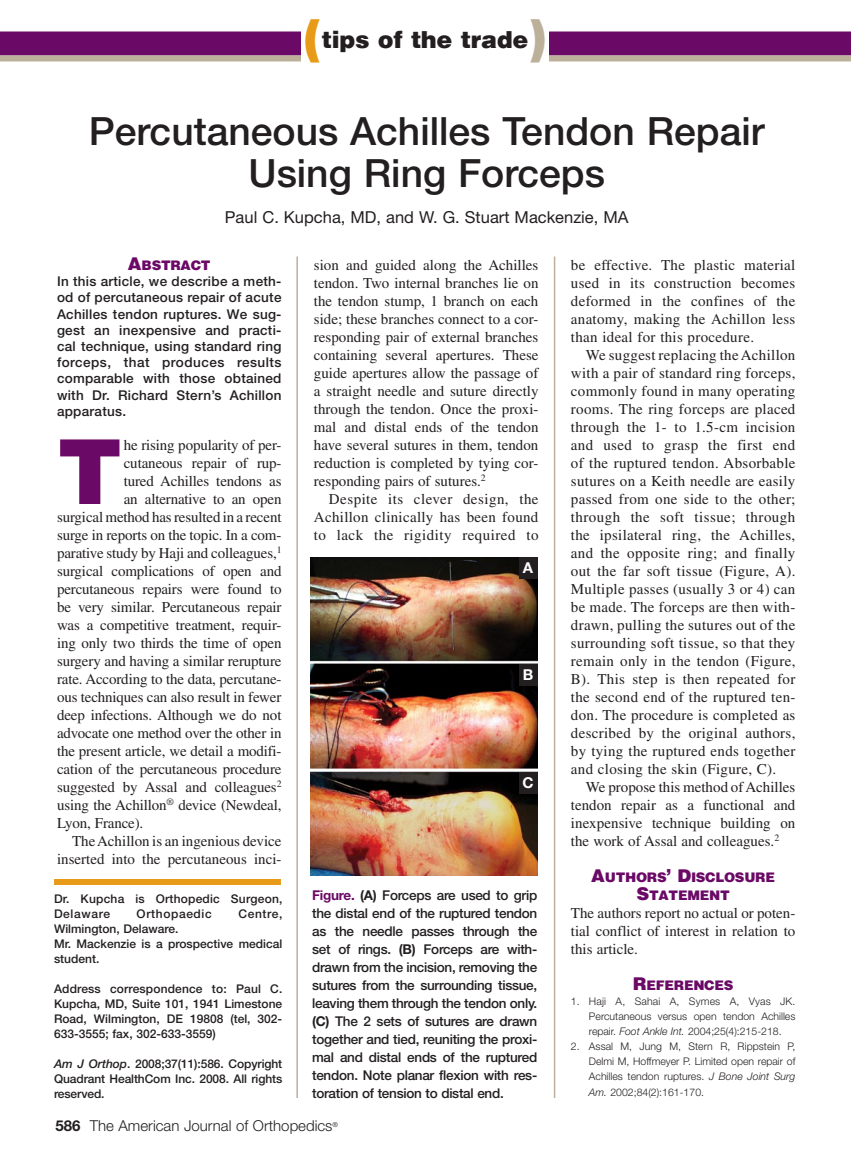
<style>
.page{position:relative;width:851px;height:1161px;background:#fff}
.page>*{position:absolute;margin:0;border:0;box-sizing:border-box;transform-origin:0 0}
.t1{font:900 91.05px "Helvetica";color:#6b0966}
.t2{font:500 39px/42px "Helvetica Neue";color:#231f20;text-align:center}
.t3{font:900 24px "Helvetica";letter-spacing:-.015em;color:#231f20}
.t4{font:16.5px "Helvetica Neue";color:#231f20}
.t5{font:15px/18px "Times";letter-spacing:-.01em;color:#231f20;text-align:justify}
.t6{font:300 15px "Helvetica Neue";color:#231f20}
.t7{font:700 15px "Helvetica Neue";color:#fff}
.t8{font:500 13.5px/18px "Helvetica Neue";letter-spacing:-.01em;color:#231f20;text-align:justify}
.t9{font:900 13.5px/18px "Helvetica";letter-spacing:-.025em;color:#6b0966;text-align:center}
.t10{font:500 12px/15px "Helvetica Neue";color:#231f20}
.t11{font:500 12px "Helvetica Neue";letter-spacing:.05em;color:#231f20}
.t12{font:300 10.5px/15px "Helvetica Neue";color:#231f20;text-align:justify}
.s1{font-size:49.5px;color:#e89b18}
.s2{font-size:49.5px;color:#bdb09b}
.s3{font-size:18px}
.s4{font-style:italic}
.s5{font-weight:700;color:#6b0966}
.s6{font-weight:700}
</style>
<div class="page">
<div style="left:54px;top:879px;width:227px;height:6px;background:#e89b18"></div>
<div style="left:0;top:32px;width:850px;height:24px;background:#6b0966"></div>
<div style="left:0;top:56px;width:850px;height:6px;background:#bdb09b"></div>
<div style="left:301px;top:0;width:248px;height:66px;background:#fff"></div>
<hr style="left:296px;top:256px;width:2px;height:842px;background:#bdb09b">
<hr style="left:554px;top:256px;width:1px;height:842px;background:#bdb09b">
<img style="left:310px;top:557px;width:227px;height:318px">
<div style="left:519px;top:557px;width:18px;height:21px;background:#231f20"></div>
<div style="left:519px;top:664px;width:18px;height:21px;background:#231f20"></div>
<div style="left:519px;top:772px;width:18px;height:21px;background:#231f20"></div>
<h3 class="t3" style="left:303px;top:25px;width:246px"><span class="s1">(</span>TIPS OF THE TRADE<span class="s2">)</span></h3>
<h2 class="t2" style="left:89px;top:110px;width:677px">Percutaneous Achilles Tendon Repair<br>Using Ring Forceps</h2>
<p class="t4" style="left:225px;top:207px;width:405px">Paul C. Kupcha, MD, and W. G. Stuart Mackenzie, MA</p>
<p class="t9" style="left:128px;top:256px;width:84px"><span class="s3">A</span>BSTRACT</p>
<p class="t8" style="left:57px;top:273px;width:226px;line-height:16.2px">In this article, we describe a meth&shy;od of percutaneous repair of acute Achilles tendon ruptures. We sug&shy;gest an inexpensive and practi&shy;cal technique, using standard ring forceps, that produces results comparable with those obtained with Dr. Richard Stern’s Achillon apparatus.</p>
<h1 class="t1" style="left:57px;top:417px;width:67px">T</h1>
<p class="t5" style="left:124px;top:436px;width:159px">he rising popularity of per-</p>
<p class="t5" style="left:124px;top:454px;width:159px">cutaneous repair of rup-</p>
<p class="t5" style="left:124px;top:472px;width:159px">tured Achilles tendons as</p>
<p class="t5" style="left:124px;top:490px;width:159px">an alternative to an open</p>
<p class="t5" style="left:57px;top:508px;width:226px">surgical method has resulted in a recent</p>
<p class="t5" style="left:57px;top:526px;width:226px">surge in reports on the topic. In a com-</p>
<p class="t5" style="left:57px;top:544px;width:226px">parative study by Haji and colleagues,<sup>1</sup></p>
<p class="t5" style="left:57px;top:562px;width:226px">surgical complications of open and</p>
<p class="t5" style="left:57px;top:580px;width:226px">percutaneous repairs were found to</p>
<p class="t5" style="left:57px;top:598px;width:226px">be very similar. Percutaneous repair</p>
<p class="t5" style="left:57px;top:616px;width:226px">was a competitive treatment, requir-</p>
<p class="t5" style="left:57px;top:634px;width:226px">ing only two thirds the time of open</p>
<p class="t5" style="left:57px;top:652px;width:226px">surgery and having a similar rerupture</p>
<p class="t5" style="left:57px;top:670px;width:226px">rate. According to the data, percutane-</p>
<p class="t5" style="left:57px;top:688px;width:226px">ous techniques can also result in fewer</p>
<p class="t5" style="left:57px;top:706px;width:226px">deep infections. Although we do not</p>
<p class="t5" style="left:57px;top:724px;width:226px">advocate one method over the other in</p>
<p class="t5" style="left:57px;top:742px;width:226px">the present article, we detail a modifi-</p>
<p class="t5" style="left:57px;top:760px;width:226px">cation of the percutaneous procedure</p>
<p class="t5" style="left:57px;top:778px;width:226px">suggested by Assal and colleagues<sup>2</sup></p>
<p class="t5" style="left:57px;top:796px;width:226px">using the Achillon<sup>®</sup> device (Newdeal,</p>
<p class="t5" style="left:57px;top:814px;width:88px">Lyon, France).</p>
<p class="t5" style="left:72px;top:832px;width:211px">The Achillon is an ingenious device</p>
<p class="t5" style="left:57px;top:850px;width:226px">inserted into the percutaneous inci-</p>
<p class="t10" style="left:54px;top:891px;width:230px">Dr. Kupcha is Orthopedic Surgeon,<br>Delaware</p>
<p class="t11" style="left:137px;top:907px;width:77px">Orthopaedic</p>
<p class="t10" style="left:238px;top:906px;width:45px">Centre,</p>
<p class="t10" style="left:54px;top:921px;width:230px">Wilmington, Delaware.<br>Mr. Mackenzie is a prospective medical student.</p>
<p class="t10" style="left:54px;top:981px;width:230px;text-align:justify">Address correspondence to: Paul C.<br>Kupcha, MD, Suite 101, 1941 Limestone Road, Wilmington, DE 19808 (tel, 302- 633-3555; fax, 302-633-3559)</p>
<p class="t10" style="left:54px;top:1056px;width:230px;text-align:justify"><span class="s4">Am J Orthop</span>. 2008;37(11):586. Copyright Quadrant HealthCom Inc. 2008. All rights reserved.</p>
<p class="t5" style="left:314px;top:256px;width:226px">sion and guided along the Achilles tendon. Two internal branches lie on the tendon stump, 1 branch on each side; these branches connect to a cor&shy;responding pair of external branches containing several apertures. These guide apertures allow the passage of a straight needle and suture directly through the tendon. Once the proxi&shy;mal and distal ends of the tendon have several sutures in them, tendon reduction is completed by tying cor&shy;responding pairs of sutures.<sup>2</sup></p>
<p class="t5" style="left:314px;top:490px;width:226px;text-indent:15px">Despite its clever design, the Achillon clinically has been found to lack the rigidity required to</p>
<p class="t7" style="left:523px;top:559px;width:12px">A</p>
<p class="t7" style="left:522px;top:666px;width:12px">B</p>
<p class="t7" style="left:522px;top:774px;width:13px">C</p>
<p class="t8" style="left:312px;top:886px;width:227px"><span class="s5">Figure.</span> <span class="s6">(A)</span> Forceps are used to grip the distal end of the ruptured tendon as the needle passes through the set of rings. <span class="s6">(B)</span> Forceps are with&shy;drawn from the incision, removing the sutures from the surrounding tissue, leaving them through the tendon only. <span class="s6">(C)</span> The 2 sets of sutures are drawn together and tied, reuniting the proxi&shy;mal and distal ends of the ruptured tendon. Note planar flexion with res&shy;toration of tension to distal end.</p>
<p class="t6" style="left:56px;top:1116px;width:284px"><span class="s6">586</span> The American Journal of Orthopedics<sup>®</sup></p>
<p class="t5" style="left:571px;top:256px;width:226px">be effective. The plastic material used in its construction becomes deformed in the confines of the anatomy, making the Achillon less than ideal for this procedure.</p>
<p class="t5" style="left:571px;top:346px;width:226px;text-indent:15px">We suggest replacing the Achillon with a pair of standard ring forceps, commonly found in many operating rooms. The ring forceps are placed through the 1- to 1.5-cm incision and used to grasp the first end of the ruptured tendon. Absorbable sutures on a Keith needle are easily passed from one side to the other; through the soft tissue; through the ipsilateral ring, the Achilles, and the opposite ring; and finally out the far soft tissue (Figure, A).<br>Multiple passes (usually 3 or 4) can be made. The forceps are then with&shy;drawn, pulling the sutures out of the surrounding soft tissue, so that they remain only in the tendon (Figure, B). This step is then repeated for the second end of the ruptured ten&shy;don. The procedure is completed as described by the original authors, by tying the ruptured ends together and closing the skin (Figure, C).</p>
<p class="t5" style="left:571px;top:778px;width:226px;text-indent:15px">We propose this method of Achilles tendon repair as a functional and inexpensive technique building on the work of Assal and colleagues.<sup>2</sup></p>
<p class="t9" style="left:591px;top:868px;width:185px"><span class="s3">A</span>UTHORS<span class="s3">’ D</span>ISCLOSURE<br><span class="s3">S</span>TATEMENT</p>
<p class="t5" style="left:571px;top:904px;width:226px">The authors report no actual or poten&shy;tial conflict of interest in relation to this article.</p>
<p class="t9" style="left:632px;top:976px;width:102px"><span class="s3">R</span>EFERENCES</p>
<p class="t12" style="left:589px;top:994px;width:208px;text-indent:-18px">1. Haji A, Sahai A, Symes A, Vyas JK.<br>Percutaneous versus open tendon Achilles repair. <span class="s4">Foot Ankle Int.</span> 2004;25(4):215-218.</p>
<p class="t12" style="left:589px;top:1039px;width:208px;text-indent:-18px">2. Assal M, Jung M, Stern R, Rippstein P, Delmi M, Hoffmeyer P. Limited open repair of Achilles tendon ruptures. <span class="s4">J Bone Joint Surg Am.</span> 2002;84(2):161-170.</p>
</div>
